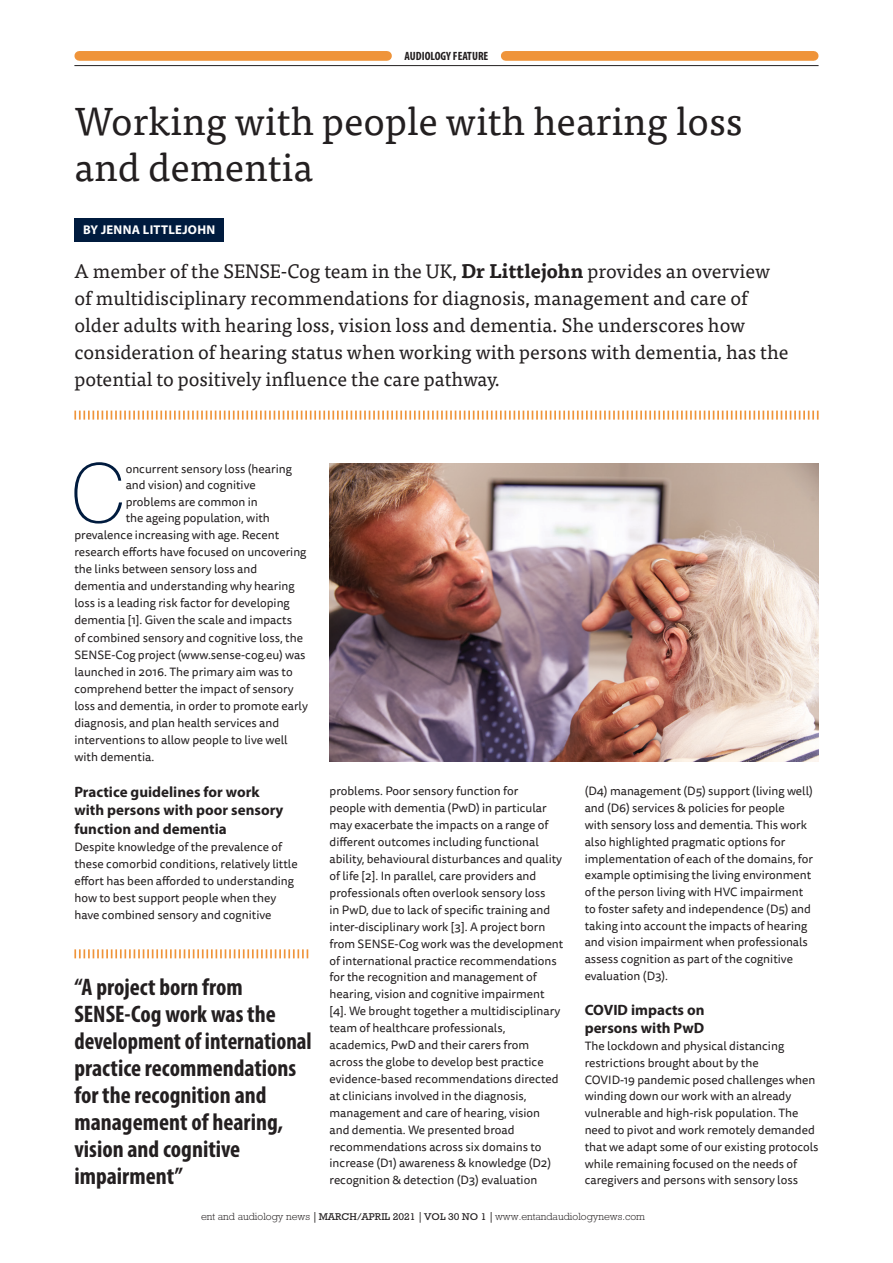
<style>
.page{position:relative;width:893px;height:1263px;background:#fff}
.page>*{position:absolute;margin:0;border:0;box-sizing:border-box;transform-origin:0 0}
.feature_body_drop_ca{font:300 expanded 79.65px "Europa SB";color:#001b3e}
.feature_Headline{font:39px/46.5px "Tisa Pro";color:#231f20}
.feature_Quote{font:700 condensed 24px/27px "Myriad Pro";color:#231f20}
.feature_Standfirst{font:19.5px/27px "Tisa Pro";color:#231f20}
.Feature_Subhead{font:700 15px/18.6px "Myriad Pro";color:#231f20}
.feature_Author{font:700 12.75px "Myriad Pro";letter-spacing:.02em;color:#fff}
.feature_body_no_inde{font:12px/17px "Tisa Sans Pro";color:#231f20}
.feature_body_drop_ca-2{font:12px "Tisa Sans Pro";color:#231f20}
.t1{font:700 condensed 12px "Myriad Pro";color:#231f20}
.t2{font:300 10.5px "Rockwell";color:#231f20}
.s1{font-weight:700}
.s2{font-family:"Adobe Caslon Pro";font-weight:700}
.s3{font-weight:400;font-size:10.05px}
</style>
<div class="page">
<div style="left:74px;top:218px;width:150px;height:23px;background:#001b3e"></div>
<svg style="left:74px;top:411px;width:745px;height:9px"></svg>
<hr style="left:74px;top:65px;width:745px;height:1px;background:#231f20">
<div style="left:79px;top:51px;width:308px;height:10px;background:#ef943a"></div>
<div style="left:506px;top:51px;width:308px;height:10px;background:#ef943a"></div>
<img style="left:330px;top:464px;width:489px;height:297px">
<svg style="left:74px;top:949px;width:234px;height:9px"></svg>
<p class="t1" style="left:405px;top:49px;width:85px">AUDIOLOGY FEATURE</p>
<p class="feature_Headline" style="left:74px;top:96px;width:670px">Working with people with hearing loss and dementia</p>
<p class="feature_Author" style="left:83px;top:221px;width:134px">BY JENNA LITTLEJOHN</p>
<p class="feature_Standfirst" style="left:74px;top:256px;width:716px">A member of the SENSE-Cog team in the UK, <span class="s1">Dr Littlejohn</span> provides an overview of multidisciplinary recommendations for diagnosis, management and care of older adults with hearing loss, vision loss and dementia. She underscores how consideration of hearing status when working with persons with dementia, has the potential to positively influence the care pathway.</p>
<p class="feature_body_drop_ca" style="left:69px;top:448px;width:58px">C</p>
<p class="feature_body_drop_ca-2" style="left:126px;top:460px;width:168px">oncurrent sensory loss (hearing</p>
<p class="feature_body_drop_ca-2" style="left:126px;top:477px;width:132px">and vision) and cognitive</p>
<p class="feature_body_drop_ca-2" style="left:126px;top:493px;width:134px">problems are common in</p>
<p class="feature_body_drop_ca-2" style="left:126px;top:510px;width:146px">the ageing population, with</p>
<p class="feature_body_drop_ca-2" style="left:74px;top:527px;width:206px">prevalence increasing with age. Recent</p>
<p class="feature_body_drop_ca-2" style="left:74px;top:544px;width:234px">research efforts have focused on uncovering</p>
<p class="feature_body_drop_ca-2" style="left:74px;top:561px;width:184px">the links between sensory loss and</p>
<p class="feature_body_drop_ca-2" style="left:74px;top:578px;width:222px">dementia and understanding why hearing</p>
<p class="feature_body_drop_ca-2" style="left:74px;top:595px;width:217px">loss is a leading risk factor for developing</p>
<p class="feature_body_drop_ca-2" style="left:74px;top:612px;width:219px">dementia [1]. Given the scale and impacts</p>
<p class="feature_body_drop_ca-2" style="left:74px;top:629px;width:230px">of combined sensory and cognitive loss, the</p>
<p class="feature_body_drop_ca-2" style="left:74px;top:646px;width:233px">SENSE-Cog project (www.sense-cog.eu) was</p>
<p class="feature_body_drop_ca-2" style="left:74px;top:663px;width:220px">launched in 2016. The primary aim was to</p>
<p class="feature_body_drop_ca-2" style="left:74px;top:680px;width:221px">comprehend better the impact of sensory</p>
<p class="feature_body_drop_ca-2" style="left:74px;top:698px;width:235px">loss and dementia, in order to promote early</p>
<p class="feature_body_drop_ca-2" style="left:74px;top:715px;width:206px">diagnosis, and plan health services and</p>
<p class="feature_body_drop_ca-2" style="left:74px;top:732px;width:215px">interventions to allow people to live well</p>
<p class="feature_body_drop_ca-2" style="left:74px;top:749px;width:81px">with dementia.</p>
<p class="Feature_Subhead" style="left:74px;top:782px;width:211px">Practice guidelines for work with persons with poor sensory function and dementia</p>
<p class="feature_body_no_inde" style="left:74px;top:838px;width:225px">Despite knowledge of the prevalence of these comorbid conditions, relatively little effort has been afforded to understanding how to best support people when they have combined sensory and cognitive</p>
<p class="feature_body_no_inde" style="left:330px;top:783px;width:235px">problems. Poor sensory function for<br>people with dementia (PwD) in particular may exacerbate the impacts on a range of different outcomes including functional ability, behavioural disturbances and quality of life [2]. In parallel, care providers and professionals often overlook sensory loss<br>in PwD, due to lack of specific training and inter-disciplinary work [3]. A project born from SENSE-Cog work was the development of international practice recommendations for the recognition and management of hearing, vision and cognitive impairment [4]. We brought together a multidisciplinary team of healthcare professionals, academics, PwD and their carers from across the globe to develop best practice evidence-based recommendations directed at clinicians involved in the diagnosis, management and care of hearing, vision<br>and dementia. We presented broad recommendations across six domains to increase (D1) awareness &amp; knowledge (D2) recognition &amp; detection (D3) evaluation</p>
<p class="feature_body_no_inde" style="left:585px;top:783px;width:230px">(D4) management (D5) support (living well) and (D6) services &amp; policies for people<br>with sensory loss and dementia. This work also highlighted pragmatic options for implementation of each of the domains, for example optimising the living environment of the person living with HVC impairment to foster safety and independence (D5) and taking into account the impacts of hearing and vision impairment when professionals assess cognition as part of the cognitive evaluation (D3).</p>
<p class="feature_Quote" style="left:74px;top:973px;width:239px">“A project born from<br>SENSE-Cog work was the development of international practice recommendations for the recognition and management of hearing, vision and cognitive impairment”</p>
<p class="t2" style="left:201px;top:1210px;width:445px">ent and audiology news <span class="s2">|</span> <span class="s3">MARCH/APRIL 2021</span> <span class="s2">|</span> <span class="s3">VOL 30 NO 1</span> <span class="s2">|</span> www.entandaudiologynews.com</p>
<p class="Feature_Subhead" style="left:585px;top:1000px;width:121px">COVID impacts on persons with PwD</p>
<p class="feature_body_no_inde" style="left:585px;top:1038px;width:235px">The lockdown and physical distancing restrictions brought about by the<br>COVID-19 pandemic posed challenges when winding down our work with an already vulnerable and high-risk population. The need to pivot and work remotely demanded that we adapt some of our existing protocols while remaining focused on the needs of caregivers and persons with sensory loss</p>
</div>
